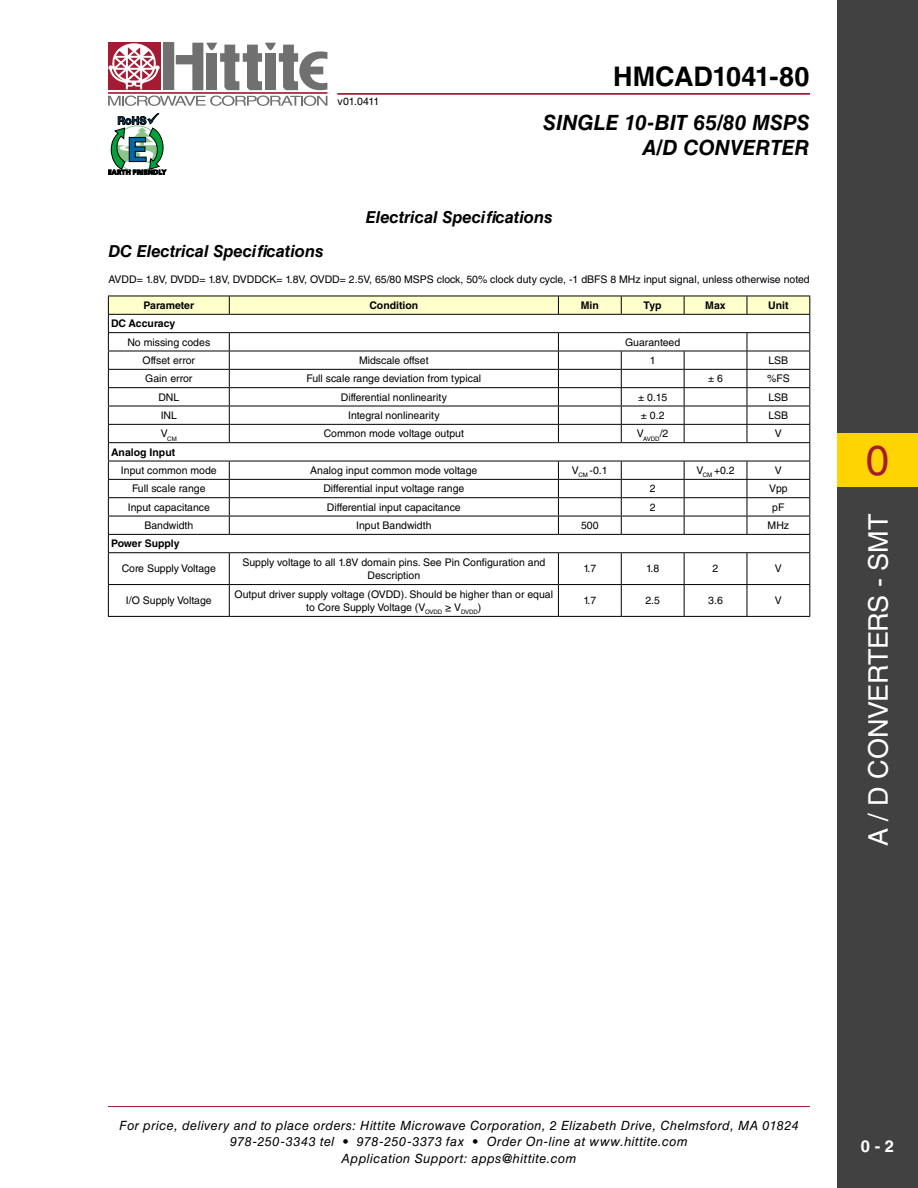
<style>
.page{position:relative;width:918px;height:1188px;background:#fff}
.page>*{position:absolute;margin:0;border:0;box-sizing:border-box;transform-origin:0 0}
.t1{font:42px "Helvetica LT Std";color:#a41b33}
.t2{font:27px "Helvetica LT Std";letter-spacing:-.015em;color:#fff}
.t3{font:700 27px "Helvetica LT Std";letter-spacing:-.005em;color:#000}
.t4{font:italic 700 21px/25.2px "Helvetica LT Std";color:#000;text-align:right}
.t5{font:italic 700 16.5px "Helvetica LT Std";color:#000}
.t6{font:700 16.5px "Helvetica LT Std";color:#fff}
.t7{font:italic 12.75px/16.5px "Helvetica LT Std";letter-spacing:.035em;color:#000;text-align:center}
.t8{font:10.5px/13.5px "Helvetica LT Std";color:#000;text-align:center}
.t9{font:700 10.5px "Helvetica LT Std";color:#000}
.t10{font:6.15px "Helvetica LT Std";color:#000}
.s1{font-style:inherit}
</style>
<div class="page">
<hr style="left:108px;top:1106px;width:702px;height:1px;background:#a41b33">
<div style="left:163px;top:43px;width:11px;height:47px;background:#707071"></div>
<div style="left:108px;top:43px;width:52px;height:47px;background:#a41b33"></div>
<hr style="left:108px;top:92px;width:219px;height:2px;background:#a41b33">
<svg style="left:176px;top:43px;width:151px;height:47px"></svg>
<svg style="left:108px;top:96px;width:219px;height:10px"></svg>
<svg style="left:108px;top:43px;width:52px;height:46px"></svg>
<div style="left:837px;top:0;width:81px;height:1188px;background:#414141"></div>
<div style="left:837px;top:433px;width:81px;height:54px;background:#ffd400"></div>
<hr style="left:338px;top:93px;width:472px;height:1px;background:#a41b33">
<svg style="left:108px;top:113px;width:58px;height:62px"></svg>
<svg style="left:108px;top:296px;width:702px;height:256px"></svg>
<hr style="left:108px;top:552px;width:121px;height:1px;background:#000">
<hr style="left:108px;top:553px;width:1px;height:31px;background:#000">
<hr style="left:229px;top:552px;width:329px;height:1px;background:#000">
<hr style="left:229px;top:553px;width:1px;height:31px;background:#000">
<hr style="left:558px;top:552px;width:63px;height:1px;background:#000">
<hr style="left:558px;top:553px;width:1px;height:31px;background:#000">
<hr style="left:621px;top:552px;width:63px;height:1px;background:#000">
<hr style="left:621px;top:553px;width:1px;height:31px;background:#000">
<hr style="left:684px;top:552px;width:63px;height:1px;background:#000">
<hr style="left:684px;top:553px;width:1px;height:31px;background:#000">
<hr style="left:747px;top:552px;width:63px;height:1px;background:#000">
<hr style="left:747px;top:553px;width:1px;height:31px;background:#000">
<hr style="left:809px;top:553px;width:1px;height:31px;background:#000">
<hr style="left:108px;top:584px;width:121px;height:1px;background:#000">
<hr style="left:108px;top:585px;width:1px;height:31px;background:#000">
<hr style="left:229px;top:584px;width:329px;height:1px;background:#000">
<hr style="left:229px;top:585px;width:1px;height:31px;background:#000">
<hr style="left:558px;top:584px;width:63px;height:1px;background:#000">
<hr style="left:558px;top:585px;width:1px;height:31px;background:#000">
<hr style="left:621px;top:584px;width:63px;height:1px;background:#000">
<hr style="left:621px;top:585px;width:1px;height:31px;background:#000">
<hr style="left:684px;top:584px;width:63px;height:1px;background:#000">
<hr style="left:684px;top:585px;width:1px;height:31px;background:#000">
<hr style="left:747px;top:584px;width:63px;height:1px;background:#000">
<hr style="left:747px;top:585px;width:1px;height:31px;background:#000">
<hr style="left:809px;top:585px;width:1px;height:31px;background:#000">
<hr style="left:108px;top:616px;width:121px;height:1px;background:#000">
<hr style="left:229px;top:616px;width:329px;height:1px;background:#000">
<hr style="left:558px;top:616px;width:63px;height:1px;background:#000">
<hr style="left:621px;top:616px;width:63px;height:1px;background:#000">
<hr style="left:684px;top:616px;width:63px;height:1px;background:#000">
<hr style="left:747px;top:616px;width:63px;height:1px;background:#000">
<p class="t8" style="left:338px;top:94px;width:43px">v01.0411</p>
<h2 class="t3" style="left:613px;top:60px;width:198px">HMCAD1041-80</h2>
<h3 class="t4" style="left:543px;top:109px;width:268px">Single 10-Bit 65/<span class="s1">80</span> MSPS<br>A/D Converter</h3>
<h3 class="t5" style="left:366px;top:207px;width:188px">Electrical Specifications</h3>
<h3 class="t5" style="left:108px;top:241px;width:216px">DC Electrical Specifications</h3>
<p class="t8" style="left:108px;top:273px;width:703px">AVDD= 1.8V, DVDD= 1.8V, DVDDCK= 1.8V, OVDD= 2.5V, 65/80 MSPS clock, 50% clock duty cycle, -1 dBFS 8 MHz input signal, unless otherwise noted</p>
<p class="t9" style="left:143px;top:299px;width:52px">Parameter</p>
<p class="t9" style="left:369px;top:299px;width:50px">Condition</p>
<p class="t9" style="left:581px;top:299px;width:20px">Min</p>
<p class="t9" style="left:644px;top:299px;width:20px">Typ</p>
<p class="t9" style="left:705px;top:299px;width:22px">Max</p>
<p class="t9" style="left:768px;top:299px;width:22px">Unit</p>
<p class="t9" style="left:111px;top:317px;width:66px">DC Accuracy</p>
<p class="t8" style="left:127px;top:335px;width:84px">No missing codes</p>
<p class="t8" style="left:625px;top:335px;width:57px">Guaranteed</p>
<p class="t8" style="left:143px;top:353px;width:54px">Offset error</p>
<p class="t8" style="left:359px;top:353px;width:71px">Midscale offset</p>
<p class="t8" style="left:650px;top:353px;width:7px">1</p>
<p class="t8" style="left:769px;top:353px;width:21px">LSB</p>
<p class="t8" style="left:145px;top:372px;width:49px">Gain error</p>
<p class="t8" style="left:307px;top:372px;width:176px">Full scale range deviation from typical</p>
<p class="t8" style="left:708px;top:372px;width:16px">± 6</p>
<p class="t8" style="left:767px;top:372px;width:23px">%FS</p>
<p class="t8" style="left:158px;top:390px;width:22px">DNL</p>
<p class="t8" style="left:341px;top:390px;width:108px">Differential nonlinearity</p>
<p class="t8" style="left:638px;top:390px;width:31px">± 0.15</p>
<p class="t8" style="left:769px;top:390px;width:21px">LSB</p>
<p class="t8" style="left:161px;top:409px;width:18px">INL</p>
<p class="t8" style="left:348px;top:409px;width:93px">Integral nonlinearity</p>
<p class="t8" style="left:641px;top:409px;width:25px">± 0.2</p>
<p class="t8" style="left:769px;top:409px;width:21px">LSB</p>
<p class="t10" style="left:161px;top:435px;width:17px"><sup>V</sup>CM</p>
<p class="t8" style="left:324px;top:427px;width:142px">Common mode voltage output</p>
<p class="t10" style="left:637px;top:435px;width:33px"><sup>V</sup>AVDD<sup>/2</sup></p>
<p class="t8" style="left:775px;top:427px;width:8px">V</p>
<p class="t9" style="left:111px;top:446px;width:66px">Analog Input</p>
<p class="t8" style="left:121px;top:464px;width:97px">Input common mode</p>
<p class="t8" style="left:310px;top:464px;width:169px">Analog input common mode voltage</p>
<p class="t8" style="left:572px;top:464px;width:37px">V<sub>CM</sub> -0.1</p>
<p class="t8" style="left:696px;top:464px;width:40px">V<sub>CM</sub> +0.2</p>
<p class="t8" style="left:775px;top:464px;width:8px">V</p>
<p class="t8" style="left:132px;top:482px;width:75px">Full scale range</p>
<p class="t8" style="left:323px;top:482px;width:142px">Differential input voltage range</p>
<p class="t8" style="left:650px;top:482px;width:7px">2</p>
<p class="t8" style="left:769px;top:482px;width:20px">Vpp</p>
<p class="t8" style="left:128px;top:500px;width:84px">Input capacitance</p>
<p class="t8" style="left:327px;top:500px;width:135px">Differential input capacitance</p>
<p class="t8" style="left:650px;top:500px;width:7px">2</p>
<p class="t8" style="left:772px;top:500px;width:14px">pF</p>
<p class="t8" style="left:144px;top:519px;width:51px">Bandwidth</p>
<p class="t8" style="left:356px;top:519px;width:77px">Input Bandwidth</p>
<p class="t8" style="left:581px;top:519px;width:19px">500</p>
<p class="t8" style="left:768px;top:519px;width:23px">MHz</p>
<p class="t9" style="left:111px;top:537px;width:70px">Power Supply</p>
<p class="t8" style="left:122px;top:562px;width:96px">Core Supply Voltage</p>
<p class="t8" style="left:242px;top:555px;width:304px">Supply voltage to all 1.8V domain pins. See Pin Configuration and<br>Description</p>
<p class="t8" style="left:583px;top:562px;width:15px">1.7</p>
<p class="t8" style="left:646px;top:562px;width:15px">1.8</p>
<p class="t8" style="left:713px;top:562px;width:7px">2</p>
<p class="t8" style="left:775px;top:562px;width:8px">V</p>
<p class="t8" style="left:126px;top:594px;width:87px">I/O Supply Voltage</p>
<p class="t8" style="left:235px;top:587px;width:320px">Output driver supply voltage (OVDD). Should be higher than or equal to Core Supply Voltage (V<sub>OVDD</sub> ≥ V<sub>DVDD</sub>)</p>
<p class="t8" style="left:583px;top:594px;width:15px">1.7</p>
<p class="t8" style="left:645px;top:594px;width:16px">2.5</p>
<p class="t8" style="left:708px;top:594px;width:16px">3.6</p>
<p class="t8" style="left:775px;top:594px;width:8px">V</p>
<h1 class="t1" style="left:866px;top:436px;width:25px">0</h1>
<h2 class="t2" style="left:863px;top:846px;width:333px;rotate:-90deg">A / D Converters - SMT</h2>
<p class="t7" style="left:119px;top:1117px;width:681px">For price, delivery and to place orders: Hittite Microwave Corporation, 2 Elizabeth Drive, Chelmsford, MA 01824<br>978-250-3343 tel • 978-250-3373 fax • Order On-line at www.hittite.com<br>Application Support: apps@hittite.com</p>
<h3 class="t6" style="left:861px;top:1136px;width:35px">0 - 2</h3>
</div>
